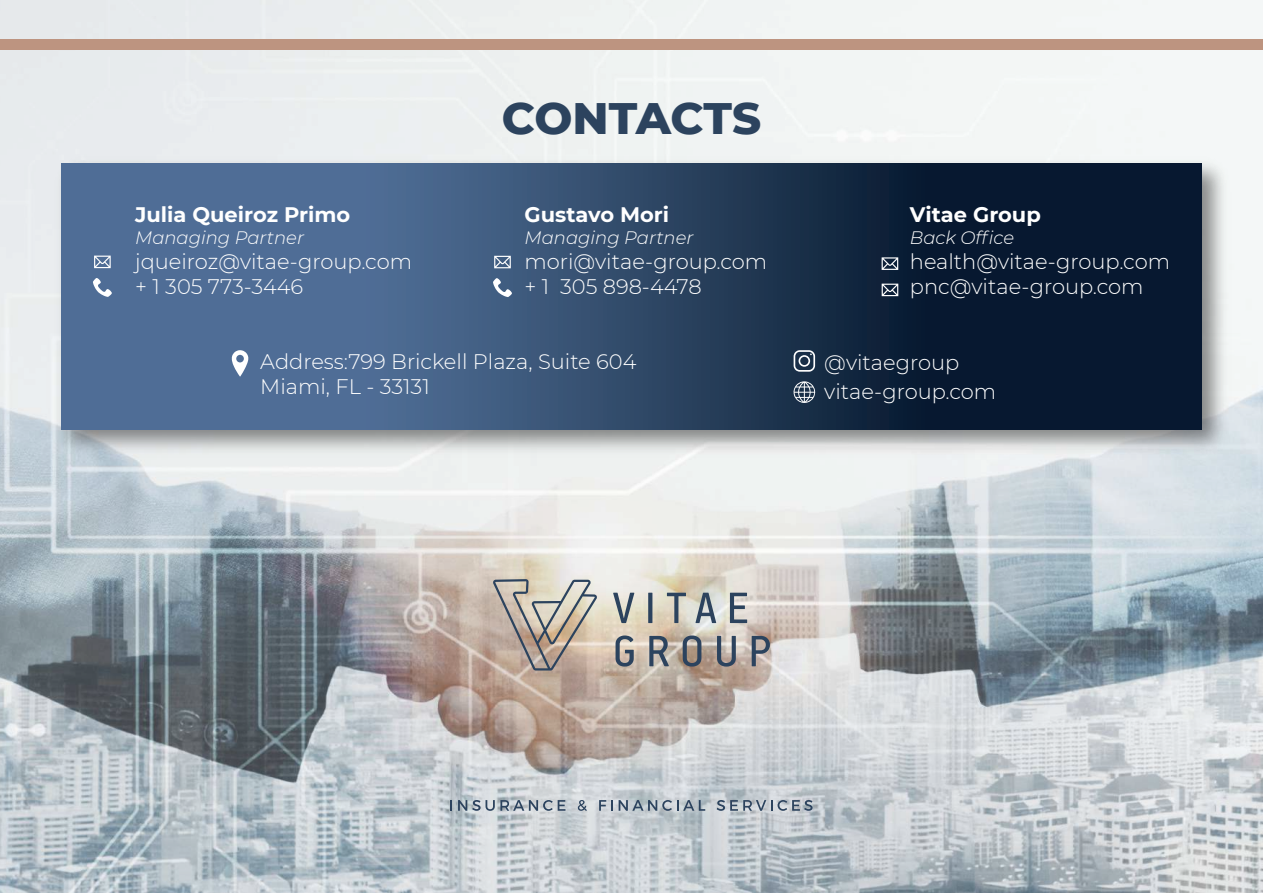
<style>
.page{position:relative;width:1263px;height:893px;background:#fff}
.page>*{position:absolute;margin:0;border:0;box-sizing:border-box;transform-origin:0 0}
.t1{font:800 45px "Montserrat";letter-spacing:-.005em;color:#2c435e}
.t2{font:300 21px/25.2px "Montserrat";color:#fff}
.t3{font:700 21px "Montserrat";color:#fff}
.t4{font:italic 300 18px "Montserrat";color:#fff}
</style>
<div class="page">
<img style="left:0;top:0;width:1263px;height:893px">
<img style="left:49px;top:152px;width:1186px;height:311px">
<svg style="left:61px;top:164px;width:1141px;height:265px;background:#2d4565"></svg>
<svg style="left:493px;top:579px;width:104px;height:92px;background:#baafa3"></svg>
<svg style="left:613px;top:593px;width:21px;height:30px"></svg>
<svg style="left:648px;top:593px;width:4px;height:30px"></svg>
<svg style="left:667px;top:593px;width:19px;height:30px"></svg>
<svg style="left:695px;top:593px;width:21px;height:30px"></svg>
<svg style="left:730px;top:593px;width:17px;height:30px"></svg>
<svg style="left:615px;top:635px;width:19px;height:32px"></svg>
<svg style="left:649px;top:636px;width:20px;height:30px"></svg>
<svg style="left:683px;top:635px;width:18px;height:32px"></svg>
<svg style="left:717px;top:636px;width:19px;height:31px"></svg>
<svg style="left:752px;top:636px;width:18px;height:30px"></svg>
<svg style="left:450px;top:800px;width:2px;height:11px"></svg>
<svg style="left:458px;top:800px;width:107px;height:11px"></svg>
<svg style="left:578px;top:800px;width:9px;height:11px"></svg>
<svg style="left:599px;top:800px;width:14px;height:11px"></svg>
<svg style="left:619px;top:800px;width:86px;height:11px"></svg>
<svg style="left:717px;top:800px;width:95px;height:11px"></svg>
<div style="left:0;top:39px;width:1263px;height:11px;background:#bd9480"></div>
<svg style="left:93px;top:278px;width:19px;height:19px"></svg>
<svg style="left:232px;top:350px;width:16px;height:27px"></svg>
<svg style="left:94px;top:256px;width:17px;height:12px"></svg>
<svg style="left:493px;top:278px;width:19px;height:19px"></svg>
<svg style="left:494px;top:256px;width:17px;height:12px"></svg>
<svg style="left:881px;top:257px;width:17px;height:13px"></svg>
<svg style="left:882px;top:284px;width:16px;height:12px"></svg>
<svg style="left:794px;top:350px;width:21px;height:22px"></svg>
<svg style="left:793px;top:381px;width:22px;height:22px"></svg>
<p class="t3" style="left:135px;top:200px;width:217px">Julia Queiroz Primo</p>
<p class="t4" style="left:135px;top:225px;width:170px">Managing Partner</p>
<p class="t2" style="left:135px;top:248px;width:278px">jqueiroz@vitae-group.com + 1 305 773-3446</p>
<h1 class="t1" style="left:502px;top:85px;width:261px">CONTACTS</h1>
<p class="t3" style="left:525px;top:200px;width:146px">Gustavo Mori</p>
<p class="t4" style="left:525px;top:225px;width:170px">Managing Partner</p>
<p class="t2" style="left:525px;top:248px;width:244px">mori@vitae-group.com + 1 305 898-4478</p>
<p class="t3" style="left:910px;top:200px;width:133px">Vitae Group</p>
<p class="t4" style="left:910px;top:225px;width:106px">Back Office</p>
<p class="t2" style="left:910px;top:248px;width:262px">health@vitae-group.com pnc@vitae-group.com</p>
<p class="t2" style="left:260px;top:348px;width:378px">Address:799 Brickell Plaza, Suite 604<br>Miami, FL - 33131</p>
<p class="t2" style="left:824px;top:348px;width:174px;line-height:28.5px">@vitaegroup vitae-group.com</p>
</div>
